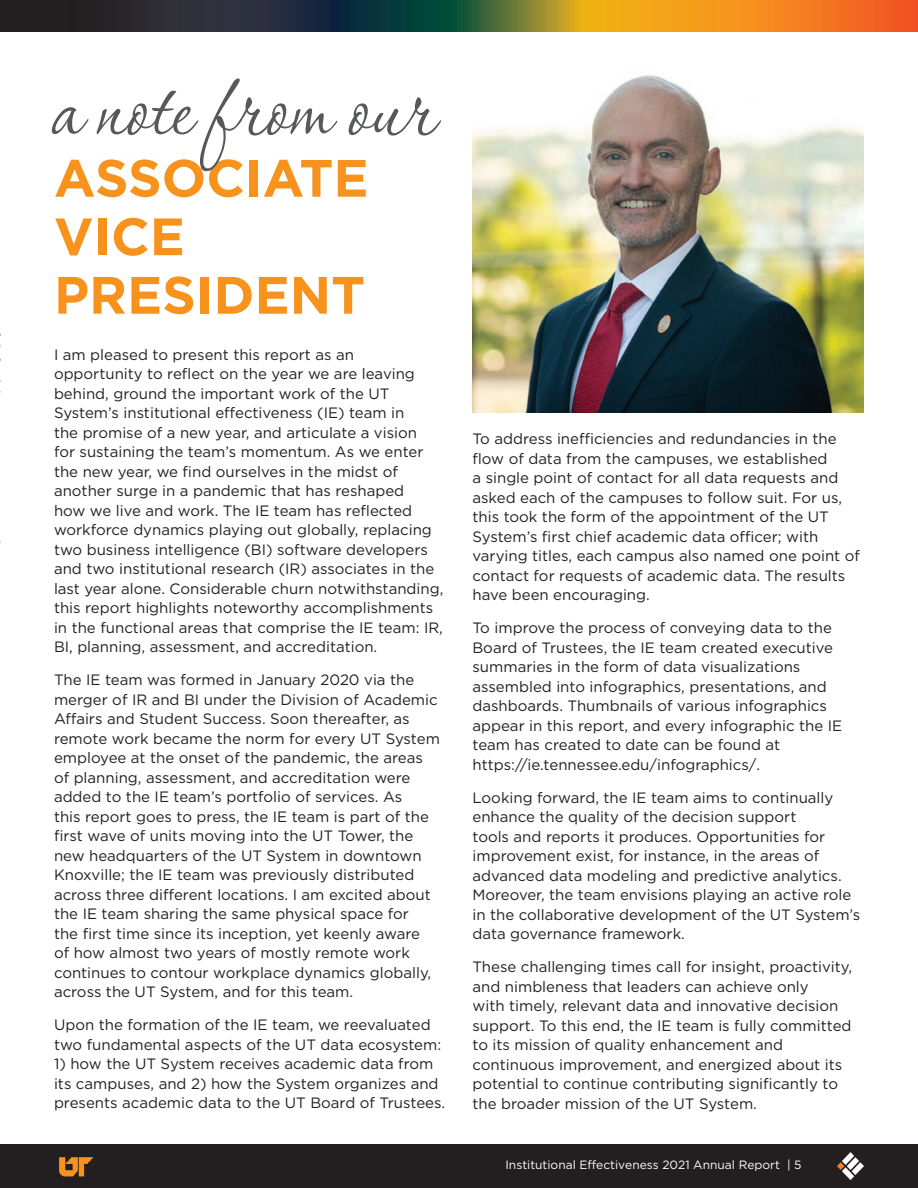
<style>
.page{position:relative;width:918px;height:1188px;background:#fff}
.page>*{position:absolute;margin:0;border:0;box-sizing:border-box;transform-origin:0 0}
.t1{font:105px "Corinthia";color:#57585a}
.t2{font:700 52.5px/58.5px "Gotham";color:#f7931d}
.t3{font:15px/19.5px "Gotham";color:#231f20}
.t4{font:12px "Gotham";color:#fff}
</style>
<div class="page">
<div style="left:0;top:1144px;width:918px;height:44px;background:#231f20"></div>
<svg style="left:59px;top:1157px;width:34px;height:19px"></svg>
<img style="left:837px;top:1153px;width:27px;height:27px">
<img style="left:0;top:333px;width:1px;height:211px">
<img style="left:472px;top:75px;width:392px;height:337px">
<svg style="left:0;top:0;width:918px;height:32px;background:#775a2b"></svg>
<h1 class="t1" style="left:50px;top:45px;width:386px">a note from our</h1>
<h2 class="t2" style="left:54px;top:149px;width:316px">ASSOCIATE<br>VICE<br>PRESIDENT</h2>
<p class="t3" style="left:54px;top:344px;width:391px">I am pleased to present this report as an opportunity to reflect on the year we are leaving behind, ground the important work of the UT System’s institutional effectiveness (IE) team in<br>the promise of a new year, and articulate a vision<br>for sustaining the team’s momentum. As we enter the new year, we find ourselves in the midst of another surge in a pandemic that has reshaped<br>how we live and work. The IE team has reflected workforce dynamics playing out globally, replacing two business intelligence (BI) software developers and two institutional research (IR) associates in the last year alone. Considerable churn notwithstanding, this report highlights noteworthy accomplishments in the functional areas that comprise the IE team: IR, BI, planning, assessment, and accreditation.</p>
<p class="t3" style="left:54px;top:670px;width:387px">The IE team was formed in January 2020 via the merger of IR and BI under the Division of Academic Affairs and Student Success. Soon thereafter, as remote work became the norm for every UT System employee at the onset of the pandemic, the areas of planning, assessment, and accreditation were added to the IE team’s portfolio of services. As<br>this report goes to press, the IE team is part of the first wave of units moving into the UT Tower, the new headquarters of the UT System in downtown Knoxville; the IE team was previously distributed across three different locations. I am excited about the IE team sharing the same physical space for<br>the first time since its inception, yet keenly aware<br>of how almost two years of mostly remote work continues to contour workplace dynamics globally, across the UT System, and for this team.</p>
<p class="t3" style="left:54px;top:1015px;width:389px">Upon the formation of the IE team, we reevaluated two fundamental aspects of the UT data ecosystem:</p>
<p class="t3" style="left:54px;top:1054px;width:393px">1) how the UT System receives academic data from its campuses, and 2) how the System organizes and presents academic data to the UT Board of Trustees.</p>
<p class="t3" style="left:472px;top:429px;width:389px">To address inefficiencies and redundancies in the flow of data from the campuses, we established<br>a single point of contact for all data requests and asked each of the campuses to follow suit. For us, this took the form of the appointment of the UT System’s first chief academic data officer; with varying titles, each campus also named one point of contact for requests of academic data. The results have been encouraging.</p>
<p class="t3" style="left:472px;top:618px;width:371px">To improve the process of conveying data to the Board of Trustees, the IE team created executive summaries in the form of data visualizations assembled into infographics, presentations, and dashboards. Thumbnails of various infographics appear in this report, and every infographic the IE team has created to date can be found at https://ie.tennessee.edu/infographics/.</p>
<p class="t3" style="left:472px;top:787px;width:389px">Looking forward, the IE team aims to continually enhance the quality of the decision support<br>tools and reports it produces. Opportunities for improvement exist, for instance, in the areas of advanced data modeling and predictive analytics.<br>Moreover, the team envisions playing an active role in the collaborative development of the UT System’s data governance framework.</p>
<p class="t3" style="left:472px;top:957px;width:381px">These challenging times call for insight, proactivity, and nimbleness that leaders can achieve only<br>with timely, relevant data and innovative decision support. To this end, the IE team is fully committed to its mission of quality enhancement and continuous improvement, and energized about its potential to continue contributing significantly to the broader mission of the UT System.</p>
<p class="t4" style="left:506px;top:1157px;width:298px">Institutional Effectiveness 2021 Annual Report | 5</p>
</div>
